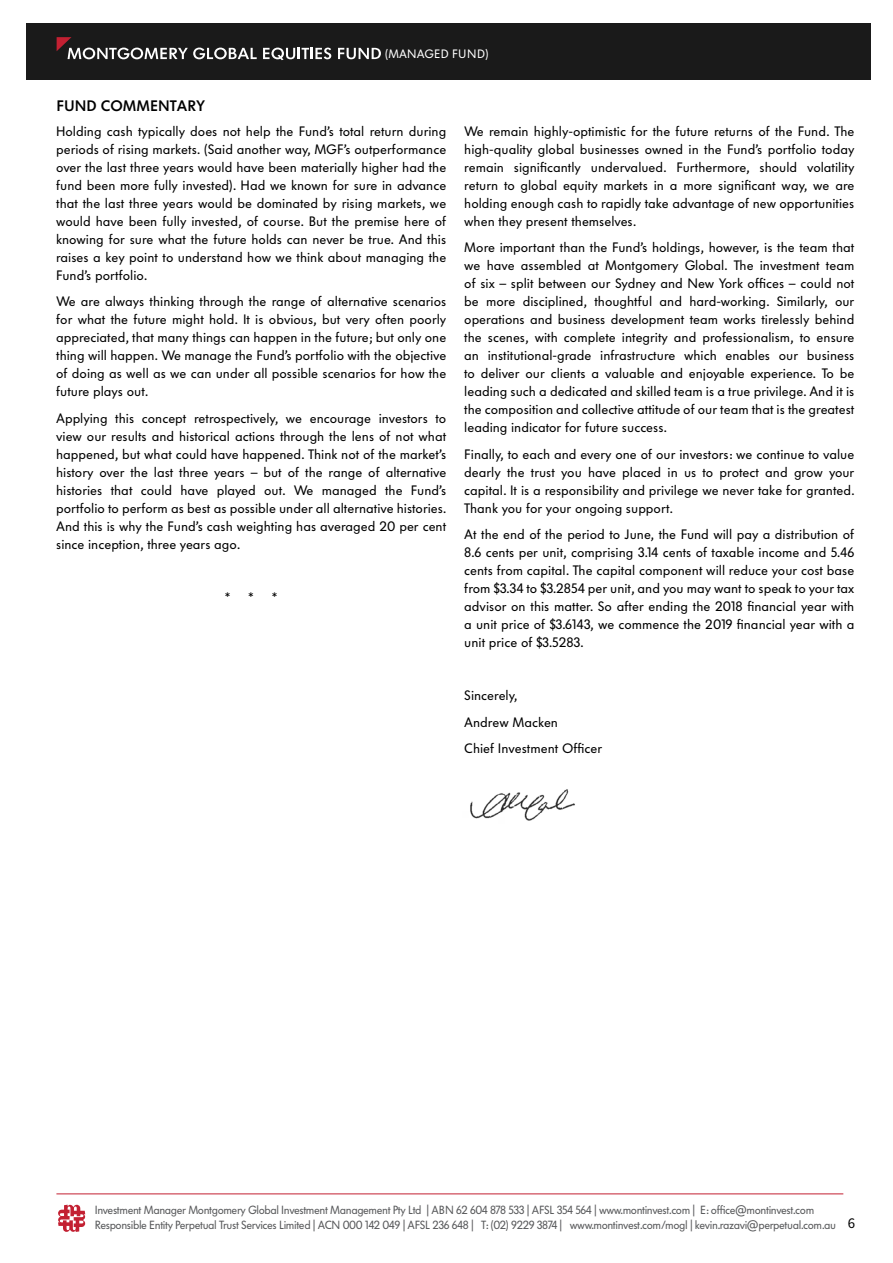
<style>
.page{position:relative;width:893px;height:1263px;background:#fff}
.page>*{position:absolute;margin:0;border:0;box-sizing:border-box;transform-origin:0 0}
.t1{font:15px "Volkswagen Semi";color:#000}
.t2{font:15px "Source Sans Pro";color:#000}
.t3{font:13.5px/18px "Volkswagen Copy";color:#000;text-align:justify}
.t4{font:12px "Volkswagen Copy";letter-spacing:.02em;color:#fff}
.t5{font:11.7px/15px "Volkswagen Copy";letter-spacing:-.035em;color:#58595b;scale:.96 1}
</style>
<div class="page">
<div style="left:26px;top:23px;width:844px;height:57px;background:#1a1a1a"></div>
<svg style="left:57px;top:37px;width:200px;height:22px"></svg>
<svg style="left:263px;top:48px;width:68px;height:12px"></svg>
<svg style="left:338px;top:48px;width:43px;height:11px"></svg>
<hr style="left:56px;top:1193px;width:787px;height:1px;background:#c32032">
<svg style="left:58px;top:1205px;width:27px;height:27px"></svg>
<img style="left:470px;top:789px;width:105px;height:32px">
<p class="t1" style="left:56px;top:97px;width:150px">FUND COMMENTARY</p>
<p class="t4" style="left:385px;top:47px;width:105px">(MANAGED FUND)</p>
<p class="t3" style="left:56px;top:122px;width:392px">Holding cash typically does not help the Fund’s total return during periods of rising markets. (Said another way, MGF’s outperformance over the last three years would have been materially higher had the fund been more fully invested). Had we known for sure in advance that the last three years would be dominated by rising markets, we would have been fully invested, of course. But the premise here of knowing for sure what the future holds can never be true. And this raises a key point to understand how we think about managing the Fund’s portfolio.</p>
<p class="t3" style="left:56px;top:293px;width:392px">We are always thinking through the range of alternative scenarios for what the future might hold. It is obvious, but very often poorly appreciated, that many things can happen in the future; but only one thing will happen. We manage the Fund’s portfolio with the objective of doing as well as we can under all possible scenarios for how the future plays out.</p>
<p class="t3" style="left:56px;top:409px;width:392px">Applying this concept retrospectively, we encourage investors to view our results and historical actions through the lens of not what happened, but what could have happened. Think not of the market’s history over the last three years – but of the range of alternative histories that could have played out. We managed the Fund’s portfolio to perform as best as possible under all alternative histories.<br>And this is why the Fund’s cash weighting has averaged 20 per cent since inception, three years ago.</p>
<p class="t3" style="left:225px;top:588px;width:30px">* *</p>
<p class="t3" style="left:272px;top:588px;width:7px">*</p>
<p class="t3" style="left:464px;top:122px;width:392px">We remain highly-optimistic for the future returns of the Fund. The high-quality global businesses owned in the Fund’s portfolio today remain significantly undervalued. Furthermore, should volatility return to global equity markets in a more significant way, we are holding enough cash to rapidly take advantage of new opportunities when they present themselves.</p>
<p class="t3" style="left:464px;top:239px;width:392px">More important than the Fund’s holdings, however, is the team that we have assembled at Montgomery Global. The investment team of six – split between our Sydney and New York offices – could not be more disciplined, thoughtful and hard-working. Similarly, our operations and business development team works tirelessly behind the scenes, with complete integrity and professionalism, to ensure an institutional-grade infrastructure which enables our business to deliver our clients a valuable and enjoyable experience. To be leading such a dedicated and skilled team is a true privilege. And it is the composition and collective attitude of our team that is the greatest leading indicator for future success.</p>
<p class="t3" style="left:464px;top:445px;width:392px">Finally, to each and every one of our investors: we continue to value dearly the trust you have placed in us to protect and grow your capital. It is a responsibility and privilege we never take for granted.<br>Thank you for your ongoing support.</p>
<p class="t3" style="left:464px;top:526px;width:392px">At the end of the period to June, the Fund will pay a distribution of 8.6 cents per unit, comprising 3.14 cents of taxable income and 5.46 cents from capital. The capital component will reduce your cost base from $3.34 to $3.2854 per unit, and you may want to speak to your tax advisor on this matter. So after ending the 2018 financial year with a unit price of $3.6143, we commence the 2019 financial year with a unit price of $3.5283.</p>
<p class="t3" style="left:464px;top:682px;width:139px;line-height:26.5px;text-align:left">Sincerely,<br>Andrew Macken<br>Chief Investment Officer</p>
<p class="t5" style="left:95px;top:1203px;width:774px">Investment Manager Montgomery Global Investment Management Pty Ltd | ABN 62 604 878 533 | AFSL 354 564 | www.montinvest.com | E: office@montinvest.com<br>Responsible Entity Perpetual Trust Services Limited | ACN 000 142 049 | AFSL 236 648 | T: (02) 9229 3874 | www.montinvest.com/mogl | kevin.razavi@perpetual.com.au</p>
<p class="t2" style="left:848px;top:1214px;width:9px">6</p>
</div>
